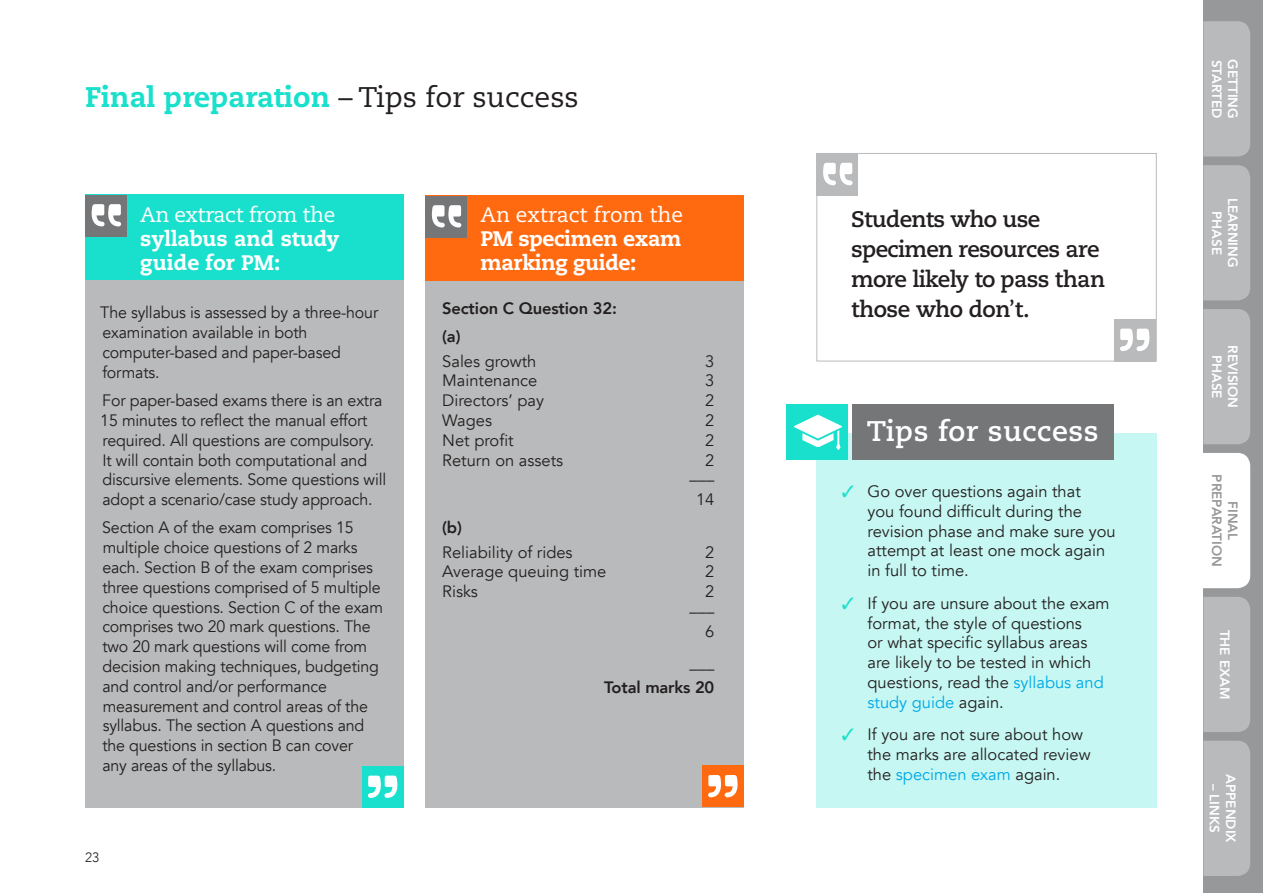
<style>
.page{position:relative;width:1263px;height:893px;background:#fff}
.page>*{position:absolute;margin:0;border:0;box-sizing:border-box;transform-origin:0 0}
.RUNNING_HEADER{font:800 28.35px "Caecilia";color:#19e0cc}
.STUDY_TIPS_HEADER{font:700 28.35px "Caecilia";letter-spacing:.02em;color:#fff}
.BOXED_QUOTE{font:700 22.5px/30px "Caecilia";letter-spacing:-.03em;color:#231f20}
.C_HEAD_WHITE{font:800 21px/24px "Caecilia";letter-spacing:-.02em;color:#fff;text-align:justify}
.C_HEAD_WHITE-2{font:800 21px/24px "Caecilia";color:#fff}
.STUDY_TIPS_TICK_BULL{font:16.5px/19.8px "Avenir";letter-spacing:-.01em;color:#231f20}
.BODY_12PT{font:800 16.5px "Avenir";letter-spacing:-.01em;color:#231f20}
.TAB_TITLE{font:800 13.5px/16.2px "Avenir";color:#fff;text-align:center}
.TAB_TITLE-2{font:800 13.5px/16.2px "Avenir";color:#97989a;text-align:center}
.PAGE_NUMBER{font:300 13.5px "Avenir";color:#231f20}
.s1{font-weight:400;color:#231f20}
.s2{font-weight:400}
.s3{color:#19e0cc}
.s4{color:#00a8e4}
</style>
<div class="page">
<div style="left:425px;top:255px;width:319px;height:553px;background:#b9babb"></div>
<div style="left:816px;top:434px;width:341px;height:374px;background:#c6f7f2"></div>
<div style="left:852px;top:404px;width:262px;height:55px;background:#747678"></div>
<div style="left:787px;top:404px;width:61px;height:55px;background:#19e0cc"></div>
<svg style="left:794px;top:415px;width:48px;height:35px"></svg>
<div style="left:425px;top:196px;width:319px;height:85px;background:#ff6a10"></div>
<div style="left:425px;top:196px;width:42px;height:42px;background:#747678"></div>
<svg style="left:432px;top:205px;width:29px;height:22px"></svg>
<div style="left:702px;top:765px;width:42px;height:42px;background:#ff6a10"></div>
<svg style="left:708px;top:775px;width:30px;height:22px"></svg>
<div style="left:85px;top:259px;width:319px;height:549px;background:#b9babb"></div>
<div style="left:85px;top:195px;width:319px;height:85px;background:#19e0cc"></div>
<div style="left:85px;top:195px;width:42px;height:41px;background:#747678"></div>
<svg style="left:91px;top:204px;width:30px;height:22px"></svg>
<div style="left:362px;top:766px;width:42px;height:42px;background:#19e0cc"></div>
<svg style="left:368px;top:776px;width:30px;height:22px"></svg>
<div style="left:816px;top:153px;width:341px;height:208px;border:1px solid #b9babb"></div>
<div style="left:816px;top:153px;width:42px;height:42px;background:#b9babb"></div>
<svg style="left:823px;top:163px;width:29px;height:22px"></svg>
<div style="left:1114px;top:319px;width:42px;height:42px;background:#b9babb"></div>
<svg style="left:1120px;top:329px;width:30px;height:22px"></svg>
<div style="left:1203px;top:0;width:60px;height:893px;background:#97989a"></div>
<div style="left:1203px;top:453px;width:47px;height:135px;background:#fff"></div>
<div style="left:1203px;top:309px;width:47px;height:135px;background:#b9babb"></div>
<div style="left:1203px;top:21px;width:47px;height:136px;background:#b9babb"></div>
<div style="left:1203px;top:597px;width:47px;height:135px;background:#b9babb"></div>
<div style="left:1203px;top:165px;width:47px;height:135px;background:#b9babb"></div>
<div style="left:1203px;top:741px;width:47px;height:135px;background:#b9babb"></div>
<p class="RUNNING_HEADER" style="left:85px;top:80px;width:495px">Final preparation <span class="s1">– Tips for success</span></p>
<p class="C_HEAD_WHITE-2" style="left:140px;top:202px;width:201px"><span class="s2">An extract from the </span>syllabus and study guide for PM:</p>
<p class="BOXED_QUOTE" style="left:851px;top:204px;width:255px">Students who use specimen resources are more likely to pass than those who don<span class="s2">’</span>t.</p>
<p class="C_HEAD_WHITE" style="left:480px;top:202px;width:204px"><span class="s2">An extract from the </span>PM specimen exam marking guide:</p>
<p class="BODY_12PT" style="left:442px;top:296px;width:176px">Section C Question 32:</p>
<p class="BODY_12PT" style="left:442px;top:324px;width:20px">(a)</p>
<p class="STUDY_TIPS_TICK_BULL" style="left:442px;top:351px;width:96px">Sales growth</p>
<p class="STUDY_TIPS_TICK_BULL" style="left:705px;top:351px;width:11px">3</p>
<p class="STUDY_TIPS_TICK_BULL" style="left:442px;top:371px;width:97px">Maintenance</p>
<p class="STUDY_TIPS_TICK_BULL" style="left:705px;top:371px;width:11px">3</p>
<p class="STUDY_TIPS_TICK_BULL" style="left:442px;top:391px;width:103px">Directors’ pay</p>
<p class="STUDY_TIPS_TICK_BULL" style="left:705px;top:391px;width:11px">2</p>
<p class="STUDY_TIPS_TICK_BULL" style="left:442px;top:411px;width:51px">Wages</p>
<p class="STUDY_TIPS_TICK_BULL" style="left:705px;top:411px;width:11px">2</p>
<p class="STUDY_TIPS_TICK_BULL" style="left:442px;top:430px;width:73px">Net profit</p>
<p class="STUDY_TIPS_TICK_BULL" style="left:705px;top:430px;width:11px">2</p>
<p class="STUDY_TIPS_TICK_BULL" style="left:442px;top:450px;width:122px">Return on assets</p>
<p class="STUDY_TIPS_TICK_BULL" style="left:705px;top:450px;width:11px">2</p>
<p class="STUDY_TIPS_TICK_BULL" style="left:690px;top:470px;width:26px">–––</p>
<p class="STUDY_TIPS_TICK_BULL" style="left:696px;top:490px;width:20px">14</p>
<p class="BODY_12PT" style="left:442px;top:515px;width:21px">(b)</p>
<p class="STUDY_TIPS_TICK_BULL" style="left:442px;top:542px;width:132px">Reliability of rides</p>
<p class="STUDY_TIPS_TICK_BULL" style="left:705px;top:542px;width:11px">2</p>
<p class="STUDY_TIPS_TICK_BULL" style="left:442px;top:562px;width:166px">Average queuing time</p>
<p class="STUDY_TIPS_TICK_BULL" style="left:705px;top:562px;width:11px">2</p>
<p class="STUDY_TIPS_TICK_BULL" style="left:442px;top:582px;width:37px">Risks</p>
<p class="STUDY_TIPS_TICK_BULL" style="left:705px;top:582px;width:11px">2</p>
<p class="STUDY_TIPS_TICK_BULL" style="left:690px;top:602px;width:26px">–––</p>
<p class="STUDY_TIPS_TICK_BULL" style="left:705px;top:621px;width:11px">6</p>
<p class="STUDY_TIPS_TICK_BULL" style="left:690px;top:658px;width:26px">–––</p>
<p class="BODY_12PT" style="left:604px;top:675px;width:112px">Total marks 20</p>
<p class="STUDY_TIPS_TICK_BULL" style="left:100px;top:303px;width:280px">The syllabus is assessed by a three‑hour examination available in both computer‑based and paper-based formats.</p>
<p class="STUDY_TIPS_TICK_BULL" style="left:100px;top:391px;width:287px">For paper-based exams there is an extra 15 minutes to reflect the manual effort required. All questions are compulsory.<br>It will contain both computational and discursive elements. Some questions will adopt a scenario/case study approach.</p>
<p class="STUDY_TIPS_TICK_BULL" style="left:102px;top:518px;width:282px">Section A of the exam comprises 15 multiple choice questions of 2 marks each. Section B of the exam comprises three questions comprised of 5 multiple choice questions. Section C of the exam comprises two 20 mark questions. The two 20 mark questions will come from decision making techniques, budgeting and control and/or performance measurement and control areas of the syllabus. The section A questions and the questions in section B can cover<br>any areas of the syllabus.</p>
<p class="STUDY_TIPS_HEADER" style="left:867px;top:415px;width:233px">Tips for success</p>
<p class="STUDY_TIPS_TICK_BULL" style="left:867px;top:482px;width:250px;text-indent:-26px"><span class="s3">✓</span> Go over questions again that<br>you found difficult during the revision phase and make sure you attempt at least one mock again in full to time.</p>
<p class="STUDY_TIPS_TICK_BULL" style="left:867px;top:593px;width:244px;text-indent:-26px"><span class="s3">✓</span> If you are unsure about the exam format, the style of questions<br>or what specific syllabus areas are likely to be tested in which questions, read the <span class="s4">syllabus and study guide</span> again.</p>
<p class="STUDY_TIPS_TICK_BULL" style="left:867px;top:725px;width:225px;text-indent:-26px"><span class="s3">✓</span> If you are not sure about how the marks are allocated review the <span class="s4">specimen exam</span> again.</p>
<p class="PAGE_NUMBER" style="left:85px;top:849px;width:16px">23</p>
<p class="TAB_TITLE" style="left:1225px;top:60px;width:60px;rotate:90deg">STARTED</p>
<p class="TAB_TITLE" style="left:1241px;top:59px;width:61px;rotate:90deg">GETTING</p>
<p class="TAB_TITLE" style="left:1241px;top:198px;width:71px;rotate:90deg">LEARNING<br>PHASE</p>
<p class="TAB_TITLE" style="left:1241px;top:345px;width:65px;rotate:90deg">REVISION<br>PHASE</p>
<p class="TAB_TITLE-2" style="left:1241px;top:474px;width:94px;rotate:90deg">FINAL<br>PREPARATION</p>
<p class="TAB_TITLE" style="left:1233px;top:630px;width:71px;rotate:90deg">THE EXAM</p>
<p class="TAB_TITLE" style="left:1239px;top:774px;width:70px;rotate:90deg">APPENDIX</p>
<p class="TAB_TITLE" style="left:1222px;top:784px;width:51px;rotate:90deg">– LINKS</p>
</div>
